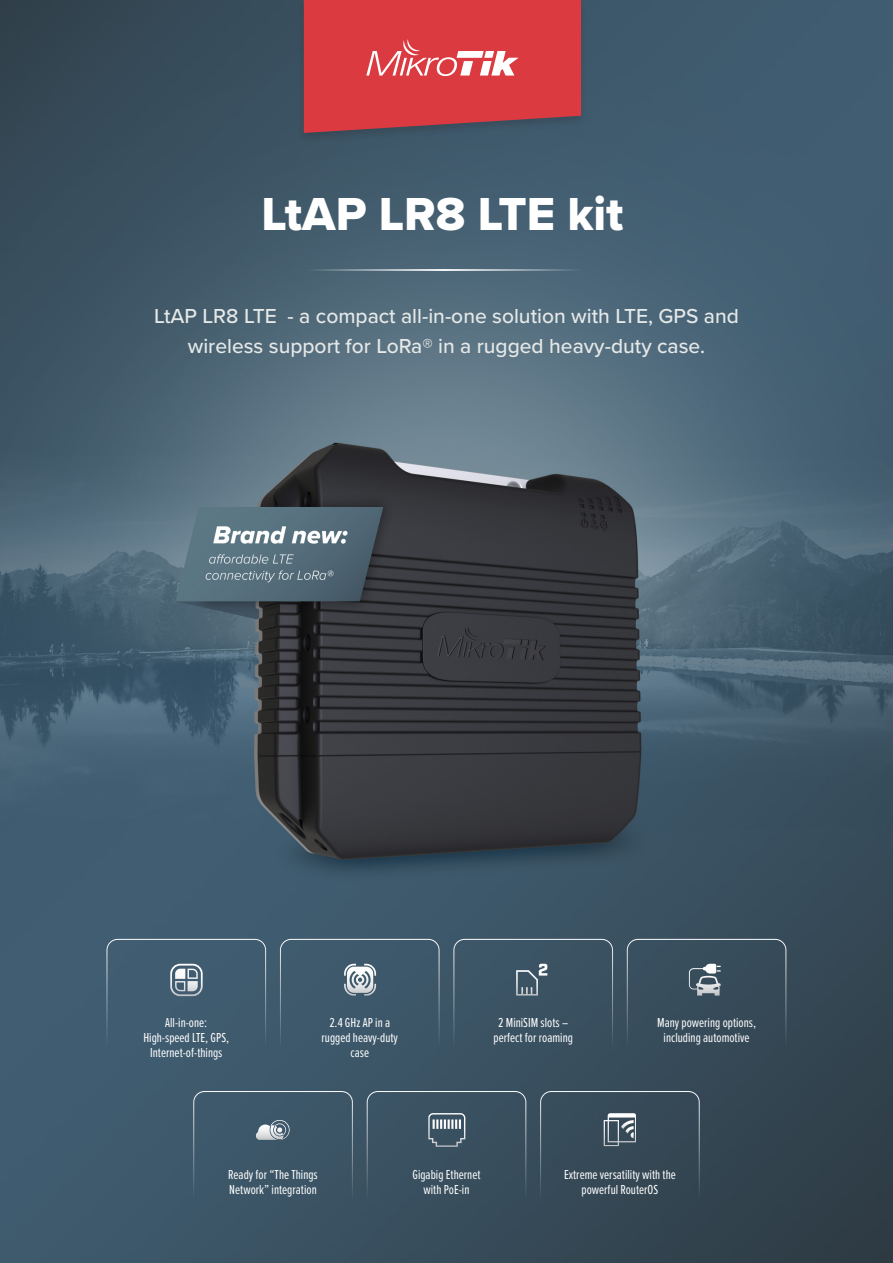
<style>
.page{position:relative;width:893px;height:1263px;background:#fff}
.page>*{position:absolute;margin:0;border:0;box-sizing:border-box;transform-origin:0 0}
.Teksts{font:48px "Proxima Nova Extrabld";color:#fff}
.Teksts-2{font:500 21px "Proxima Nova";color:#e5e8e7}
.Teksts-3{font:13.5px/15px "Proxima Nova Ex Cn";color:#fff;text-align:center}
</style>
<div class="page">
<img style="left:0;top:0;width:893px;height:1263px">
<hr style="left:304px;top:270px;width:277px;height:1px;background:#f3f6f7">
<div style="left:297px;top:0;width:291px;height:144px;background:#231f20;opacity:.2"></div>
<svg style="left:304px;top:0;width:277px;height:133px;background:#d24449"></svg>
<div style="left:540px;top:1091px;width:160px;height:145px;border:1px solid #fff;border-radius:11px"></div>
<svg style="left:604px;top:1113px;width:32px;height:33px"></svg>
<div style="left:627px;top:939px;width:159px;height:144px;border:1px solid #fff;border-radius:11px"></div>
<svg style="left:689px;top:964px;width:32px;height:31px"></svg>
<div style="left:280px;top:939px;width:159px;height:144px;border:1px solid #fff;border-radius:11px"></div>
<svg style="left:344px;top:964px;width:32px;height:31px"></svg>
<div style="left:367px;top:1091px;width:159px;height:145px;border:1px solid #fff;border-radius:11px"></div>
<svg style="left:428px;top:1113px;width:37px;height:34px"></svg>
<div style="left:193px;top:1091px;width:160px;height:145px;border:1px solid #fff;border-radius:11px"></div>
<svg style="left:256px;top:1120px;width:34px;height:20px"></svg>
<div style="left:107px;top:939px;width:159px;height:144px;border:1px solid #fff;border-radius:11px"></div>
<svg style="left:170px;top:964px;width:33px;height:32px"></svg>
<div style="left:454px;top:939px;width:159px;height:144px;border:1px solid #fff;border-radius:11px"></div>
<svg style="left:516px;top:964px;width:31px;height:31px"></svg>
<p class="Teksts" style="left:261px;top:178px;width:364px">LtAP LR8 LTE kit</p>
<p class="Teksts-2" style="left:154px;top:300px;width:586px">LtAP LR8 LTE - a compact all-in-one solution with LTE, GPS and</p>
<p class="Teksts-2" style="left:188px;top:330px;width:519px">wireless support for LoRa® in a rugged heavy-duty case.</p>
<p class="Teksts-3" style="left:165px;top:1015px;width:44px">All-in-one:</p>
<p class="Teksts-3" style="left:143px;top:1030px;width:87px">High-speed LTE, GPS,</p>
<p class="Teksts-3" style="left:150px;top:1045px;width:74px">Internet-of-things</p>
<p class="Teksts-3" style="left:329px;top:1015px;width:62px">2.4 GHz AP in a</p>
<p class="Teksts-3" style="left:322px;top:1030px;width:78px">rugged heavy-duty</p>
<p class="Teksts-3" style="left:350px;top:1045px;width:20px">case</p>
<p class="Teksts-3" style="left:498px;top:1015px;width:72px">2 MiniSIM slots –</p>
<p class="Teksts-3" style="left:493px;top:1030px;width:81px">perfect for roaming</p>
<p class="Teksts-3" style="left:657px;top:1015px;width:100px">Many powering options, including automotive</p>
<p class="Teksts-3" style="left:228px;top:1167px;width:91px;text-align:left">Ready for “The Things<br>Network” integration</p>
<p class="Teksts-3" style="left:412px;top:1166px;width:70px">Gigabig Ethernet</p>
<p class="Teksts-3" style="left:424px;top:1181px;width:47px">with PoE-in</p>
<p class="Teksts-3" style="left:564px;top:1166px;width:113px">Extreme versatility with the powerful RouterOS</p>
</div>
